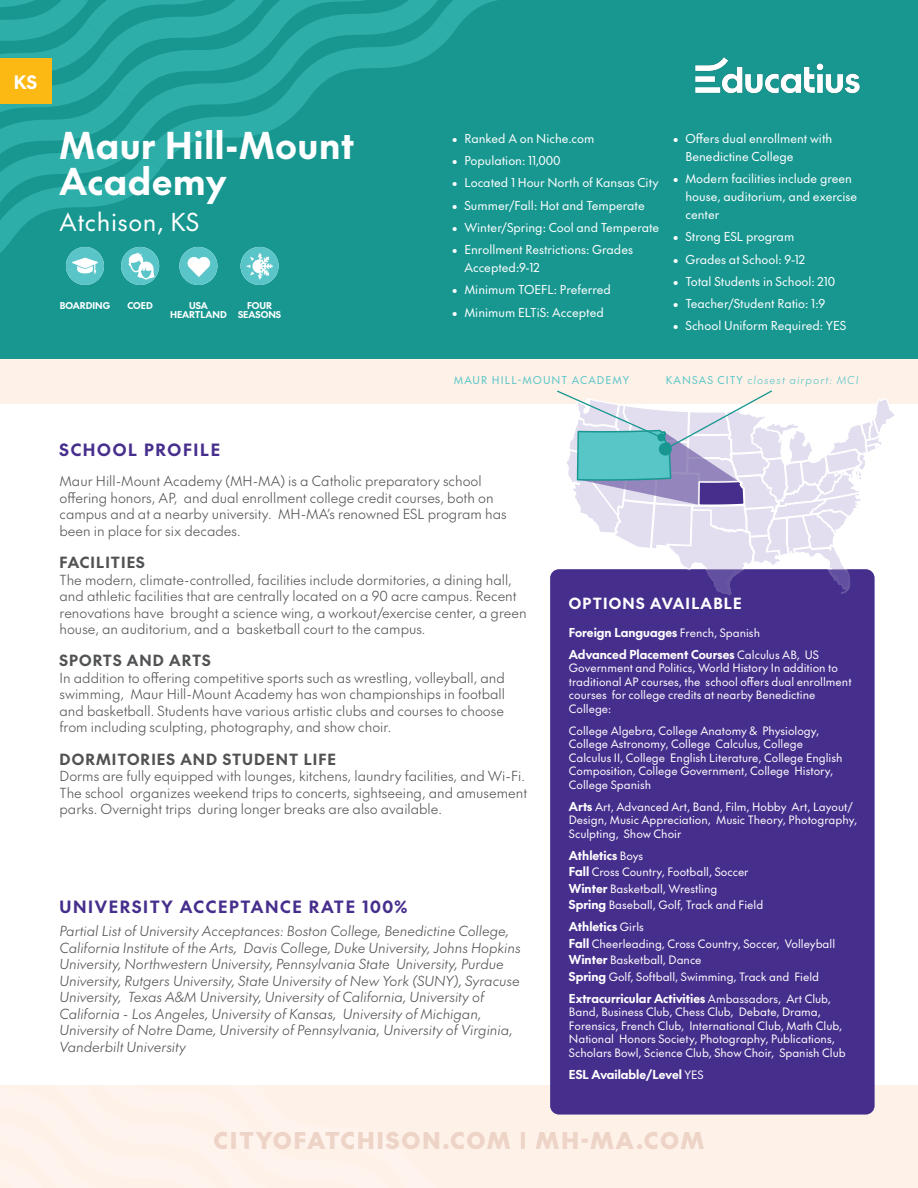
<style>
.page{position:relative;width:918px;height:1188px;background:#fff}
.page>*{position:absolute;margin:0;border:0;box-sizing:border-box;transform-origin:0 0}
.t1{font:700 36px/36px "The Future";letter-spacing:.025em;color:#fff}
.t2{font:24px "The Future";letter-spacing:.025em;color:#fff}
.t3{font:900 22.5px "The Future";letter-spacing:.1em;color:#eed3c7}
.t4{font:700 18px "The Future";color:#fff}
.t5{font:700 16.5px "The Future";letter-spacing:.1em;color:#462e8d}
.t6{font:700 15px "The Future";letter-spacing:.07em;color:#515254}
.t7{font:700 15px "The Future";letter-spacing:.08em;color:#fff}
.t8{font:300 13.5px/16.5px "The Future";color:#515254}
.t9{font:italic 300 13.5px/16.5px "The Future";color:#515254}
.t10{font:12px/18px "The Future";color:#fff}
.t11{font:700 12px/22px "The Future";color:#fff}
.t12{font:11.25px/13.5px "The Future";color:#fff}
.t13{font:italic 300 10.5px "The Future";letter-spacing:.1em;color:#58c5c7}
.t14{font:10.5px "The Future";letter-spacing:.1em;color:#58c5c7}
.t15{font:700 9.15px/9.1px "The Future";color:#fff;text-align:center}
.s1{font-weight:400;font-style:normal}
.s2{font-weight:400;font-size:11.25px}
.s3{font-weight:700;font-size:12px}
</style>
<div class="page">
<div style="left:0;top:273px;width:918px;height:915px;background:#fef1e8"></div>
<div style="left:0;top:404px;width:918px;height:681px;background:#fff"></div>
<div style="left:0;top:0;width:918px;height:359px;background:#189791"></div>
<svg style="left:0;top:0;width:497px;height:259px"></svg>
<div style="left:0;top:59px;width:51px;height:45px;background:#fdb913"></div>
<img style="left:695px;top:57px;width:165px;height:37px">
<div style="left:550px;top:569px;width:324px;height:545px;background:#462e8d;border-radius:9px"></div>
<img style="left:121px;top:247px;width:38px;height:38px;border-radius:19px">
<img style="left:241px;top:247px;width:38px;height:38px;border-radius:19px">
<img style="left:179px;top:247px;width:38px;height:38px;border-radius:19px">
<img style="left:66px;top:247px;width:38px;height:38px;border-radius:19px">
<svg style="left:555px;top:390px;width:339px;height:227px"></svg>
<h3 class="t4" style="left:14px;top:69px;width:25px">KS</h3>
<h1 class="t1" style="left:60px;top:126px;width:296px">Maur Hill-Mount<br>Academy</h1>
<h2 class="t2" style="left:60px;top:205px;width:141px">Atchison, KS</h2>
<p class="t15" style="left:60px;top:301px;width:52px">BOARDING</p>
<p class="t15" style="left:127px;top:301px;width:27px">COED</p>
<p class="t15" style="left:238px;top:301px;width:45px">FOUR<br>SEASONS</p>
<p class="t15" style="left:170px;top:301px;width:58px">USA<br>HEARTLAND</p>
<p class="t10" style="left:452px;top:129px;width:144px">• Ranked A on Niche.com</p>
<p class="t10" style="left:452px;top:151px;width:111px">• Population: 11,000</p>
<p class="t10" style="left:452px;top:174px;width:208px">• Located 1 Hour North of Kansas City</p>
<p class="t10" style="left:452px;top:196px;width:195px">• Summer/Fall: Hot and Temperate</p>
<p class="t10" style="left:452px;top:218px;width:209px">• Winter/Spring: Cool and Temperate</p>
<p class="t10" style="left:464px;top:240px;width:170px;text-indent:-13px">• Enrollment Restrictions: Grades<br>Accepted:9-12</p>
<p class="t10" style="left:452px;top:281px;width:161px">• Minimum TOEFL: Preferred</p>
<p class="t10" style="left:452px;top:303px;width:154px">• Minimum ELTiS: Accepted</p>
<p class="t10" style="left:685px;top:129px;width:148px;text-indent:-13px">• Offers dual enrollment with<br>Benedictine College</p>
<p class="t10" style="left:685px;top:169px;width:173px;text-indent:-13px">• Modern facilities include green house, auditorium, and exercise center</p>
<p class="t10" style="left:673px;top:228px;width:123px">• Strong ESL program</p>
<p class="t10" style="left:673px;top:250px;width:134px">• Grades at School: 9-12</p>
<p class="t10" style="left:673px;top:272px;width:164px">• Total Students in School: 210</p>
<p class="t10" style="left:673px;top:294px;width:154px">• Teacher/Student Ratio: 1:9</p>
<p class="t10" style="left:673px;top:317px;width:175px">• School Uniform Required: YES</p>
<p class="t14" style="left:454px;top:373px;width:177px">MAUR HILL-MOUNT ACADEMY</p>
<p class="t13" style="left:666px;top:373px;width:194px"><span class="s1">KANSAS CITY</span> closest airport: MCI</p>
<p class="t5" style="left:60px;top:438px;width:162px">SCHOOL PROFILE</p>
<p class="t8" style="left:60px;top:473px;width:449px">Maur Hill-Mount Academy (MH-MA) is a Catholic preparatory school offering honors, AP, and dual enrollment college credit courses, both on campus and at a nearby university. MH-MA’s renowned ESL program has been in place for six decades.</p>
<p class="t6" style="left:60px;top:552px;width:87px">FACILITIES</p>
<p class="t8" style="left:60px;top:571px;width:469px">The modern, climate-controlled, facilities include dormitories, a dining hall, and athletic facilities that are centrally located on a 90 acre campus. Recent renovations have brought a science wing, a workout/exercise center, a green house, an auditorium, and a basketball court to the campus.</p>
<p class="t6" style="left:60px;top:650px;width:153px">SPORTS AND ARTS</p>
<p class="t8" style="left:60px;top:669px;width:447px;text-align:justify">In addition to offering competitive sports such as wrestling, volleyball, and swimming, Maur Hill-Mount Academy has won championships in football and basketball. Students have various artistic clubs and courses to choose from including sculpting, photography, and show choir.</p>
<p class="t6" style="left:60px;top:748px;width:278px">DORMITORIES AND STUDENT LIFE</p>
<p class="t8" style="left:60px;top:768px;width:469px">Dorms are fully equipped with lounges, kitchens, laundry facilities, and Wi-Fi.<br>The school organizes weekend trips to concerts, sightseeing, and amusement parks. Overnight trips during longer breaks are also available.</p>
<p class="t5" style="left:60px;top:894px;width:349px">UNIVERSITY ACCEPTANCE RATE 100%</p>
<p class="t9" style="left:60px;top:923px;width:463px">Partial List of University Acceptances: Boston College, Benedictine College, California Institute of the Arts, Davis College, Duke University, Johns Hopkins University, Northwestern University, Pennsylvania State University, Purdue University, Rutgers University, State University of New York (SUNY), Syracuse University, Texas A&amp;M University, University of California, University of California - Los Angeles, University of Kansas, University of Michigan, University of Notre Dame, University of Pennsylvania, University of Virginia, Vanderbilt University</p>
<p class="t7" style="left:569px;top:592px;width:174px">OPTIONS AVAILABLE</p>
<p class="t11" style="left:569px;top:621px;width:252px">Foreign Languages <span class="s2">French, Spanish<br></span>Advanced Placement Courses <span class="s2">Calculus AB, US</span></p>
<p class="t12" style="left:569px;top:661px;width:284px">Government and Politics, World History In addition to traditional AP courses, the school offers dual enrollment courses for college credits at nearby Benedictine College:</p>
<p class="t12" style="left:569px;top:724px;width:275px">College Algebra, College Anatomy &amp; Physiology, College Astronomy, College Calculus, College Calculus II, College English Literature, College English Composition, College Government, College History, College Spanish</p>
<p class="t12" style="left:569px;top:800px;width:290px"><span class="s3">Arts</span> Art, Advanced Art, Band, Film, Hobby Art, Layout/<br>Design, Music Appreciation, Music Theory, Photography,<br>Sculpting, Show Choir</p>
<p class="t11" style="left:569px;top:844px;width:76px">Athletics <span class="s2">Boys</span></p>
<p class="t12" style="left:569px;top:864px;width:196px;line-height:16.5px"><span class="s3">Fall</span> Cross Country, Football, Soccer<br><span class="s3">Winter</span> Basketball, Wrestling<br><span class="s3">Spring</span> Baseball, Golf, Track and Field</p>
<p class="t11" style="left:569px;top:916px;width:77px">Athletics <span class="s2">Girls</span></p>
<p class="t12" style="left:569px;top:935px;width:268px;line-height:16.5px"><span class="s3">Fall</span> Cheerleading, Cross Country, Soccer, Volleyball<br><span class="s3">Winter</span> Basketball, Dance<br><span class="s3">Spring</span> Golf, Softball, Swimming, Track and Field</p>
<p class="t11" style="left:569px;top:987px;width:264px">Extracurricular Activities <span class="s2">Ambassadors, Art Club,</span></p>
<p class="t12" style="left:569px;top:1005px;width:278px">Band, Business Club, Chess Club, Debate, Drama, Forensics, French Club, International Club, Math Club, National Honors Society, Photography, Publications, Scholars Bowl, Science Club, Show Choir, Spanish Club</p>
<p class="t11" style="left:569px;top:1063px;width:136px">ESL Available/Level <span class="s2">YES</span></p>
<h3 class="t3" style="left:214px;top:1124px;width:492px">CITYOFATCHISON.COM | MH-MA.COM</h3>
</div>
